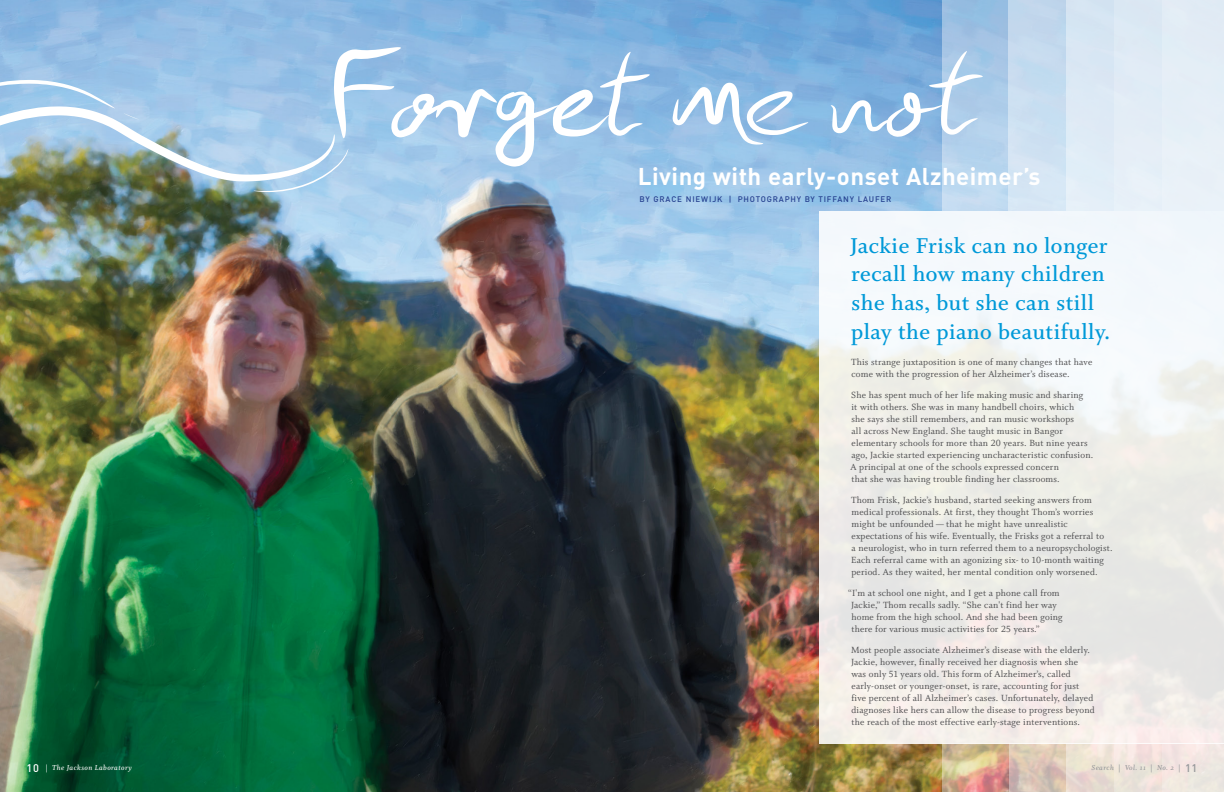
<style>
.page{position:relative;width:1224px;height:792px;background:#fff}
.page>*{position:absolute;margin:0;border:0;box-sizing:border-box;transform-origin:0 0}
.t1{font:24px/28.8px "Whitman Semibold LF";letter-spacing:.02em;color:#0099d8}
.t2{font:700 24px "DINOT";letter-spacing:.02em;color:#fff}
.t3{font:10px/12px "Whitman Roman LF";letter-spacing:.02em;color:#4d4d4f}
.t4{font:500 8px "DINOT";letter-spacing:.1em;color:#25408f}
.t5{font:8px "Whitman Semibold Italic Os F";letter-spacing:.05em;color:#fff}
.t6{font:8px "Whitman Semibold Italic Os F";letter-spacing:.05em;color:#939598}
.s1{font-family:"DINOT";font-weight:500;font-size:11px}
</style>
<div class="page">
<img style="left:0;top:0;width:942px;height:792px">
<div style="left:819px;top:211px;width:405px;height:532px;background:linear-gradient(to bottom,#f3f9fb,#ece7e0)"></div>
<svg style="left:942px;top:0;width:67px;height:211px;background:#aecde9"></svg>
<svg style="left:942px;top:743px;width:67px;height:49px;background:#d6ae90"></svg>
<div style="left:1009px;top:0;width:215px;height:211px;background:linear-gradient(to bottom,#bdd5eb,#d7e8f6)"></div>
<svg style="left:1009px;top:744px;width:57px;height:48px;background:#d8c4b4"></svg>
<div style="left:1066px;top:0;width:158px;height:211px;background:#dde9f5"></div>
<div style="left:1066px;top:743px;width:158px;height:49px;background:linear-gradient(to bottom,#f3ead9,#e3d4cd)"></div>
<div style="left:1114px;top:0;width:110px;height:211px;background:#e4eef6"></div>
<div style="left:1114px;top:743px;width:110px;height:49px;background:#efe3db"></div>
<div style="left:1162px;top:743px;width:62px;height:49px;background:#f1e7e1"></div>
<svg style="left:673px;top:83px;width:136px;height:62px"></svg>
<svg style="left:831px;top:51px;width:152px;height:86px;background:#9cc1e5"></svg>
<svg style="left:0;top:47px;width:650px;height:145px;background:#a2c4de"></svg>
<h1 class="t2" style="left:638px;top:161px;width:404px">Living with early-onset Alzheimer’s</h1>
<p class="t4" style="left:639px;top:194px;width:254px">BY GRACE NIEWIJK | PHOTOGRAPHY BY TIFFANY LAUFER</p>
<h1 class="t1" style="left:850px;top:231px;width:262px">Jackie Frisk can no longer recall how many children she has, but she can still play the piano beautifully.</h1>
<p class="t3" style="left:851px;top:356px;width:243px">This strange juxtaposition is one of many changes that have come with the progression of her Alzheimer’s disease.</p>
<p class="t3" style="left:851px;top:389px;width:244px">She has spent much of her life making music and sharing<br>it with others. She was in many handbell choirs, which<br>she says she still remembers, and ran music workshops<br>all across New England. She taught music in Bangor elementary schools for more than 20 years. But nine years ago, Jackie started experiencing uncharacteristic confusion.<br>A principal at one of the schools expressed concern<br>that she was having trouble finding her classrooms.</p>
<p class="t3" style="left:851px;top:494px;width:263px">Thom Frisk, Jackie’s husband, started seeking answers from medical professionals. At first, they thought Thom’s worries might be unfounded — that he might have unrealistic expectations of his wife. Eventually, the Frisks got a referral to<br>a neurologist, who in turn referred them to a neuropsychologist.<br>Each referral came with an agonizing six- to 10-month waiting period. As they waited, her mental condition only worsened.</p>
<p class="t3" style="left:851px;top:587px;width:213px;text-indent:-3px">“I'm at school one night, and I get a phone call from Jackie,” Thom recalls sadly. “She can't find her way home from the high school. And she had been going there for various music activities for 25 years.”</p>
<p class="t3" style="left:851px;top:644px;width:245px">Most people associate Alzheimer’s disease with the elderly.<br>Jackie, however, finally received her diagnosis when she was only 51 years old. This form of Alzheimer’s, called early-onset or younger-onset, is rare, accounting for just five percent of all Alzheimer’s cases. Unfortunately, delayed diagnoses like hers can allow the disease to progress beyond the reach of the most effective early-stage interventions.</p>
<p class="t5" style="left:27px;top:763px;width:107px"><span class="s1">10</span> | The Jackson Laboratory</p>
<p class="t6" style="left:1091px;top:763px;width:107px">Search | Vol. 11 | No. 2 | <span class="s1">11</span></p>
</div>
